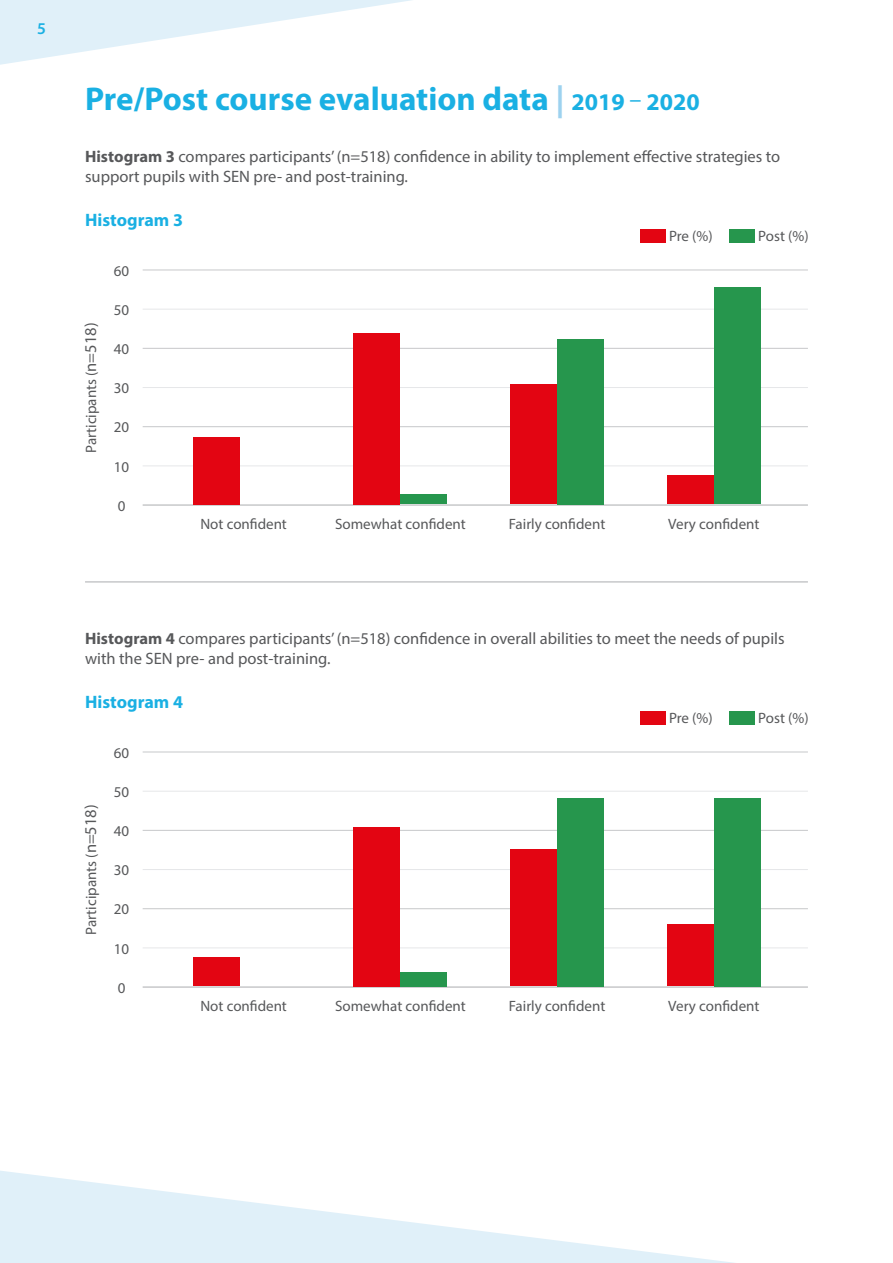
<style>
.page{position:relative;width:893px;height:1263px;background:#fff}
.page>*{position:absolute;margin:0;border:0;box-sizing:border-box;transform-origin:0 0}
.Headers{font:700 33px "Myriad Pro";color:#1ab0e3}
.Sub_Headers{font:700 18px "Myriad Pro";color:#1ab0e3}
.Standard_Text{font:16.5px/19.8px "Myriad Pro";color:#57585a}
.t1{font:600 16.5px "Myriad Pro";color:#1ab0e3}
.Chart_body_text{font:15px "Myriad Pro";color:#57585a}
.Standard_Text-2{font:15px "Myriad Pro";letter-spacing:-.01em;color:#57585a}
.s1{color:#9dd2ef}
.s2{font-size:24px}
.s3{font-weight:400;font-size:24px}
.s4{font-weight:700}
.s5{font-size:16.5px}
</style>
<div class="page">
<svg style="left:0;top:0;width:412px;height:65px"></svg>
<svg style="left:0;top:1170px;width:734px;height:93px"></svg>
<hr style="left:143px;top:270px;width:665px;height:1px;background:#c7c8ca">
<hr style="left:143px;top:752px;width:665px;height:1px;background:#c7c8ca">
<hr style="left:143px;top:309px;width:665px;height:1px;background:#e6e7e9">
<hr style="left:143px;top:791px;width:665px;height:1px;background:#e6e7e9">
<hr style="left:143px;top:348px;width:665px;height:1px;background:#c7c8ca">
<hr style="left:143px;top:830px;width:665px;height:1px;background:#c7c8ca">
<hr style="left:143px;top:387px;width:665px;height:1px;background:#e6e7e9">
<hr style="left:143px;top:869px;width:665px;height:1px;background:#e6e7e9">
<hr style="left:143px;top:426px;width:665px;height:1px;background:#c7c8ca">
<hr style="left:143px;top:908px;width:665px;height:1px;background:#c7c8ca">
<hr style="left:143px;top:465px;width:665px;height:1px;background:#e6e7e9">
<hr style="left:143px;top:947px;width:665px;height:1px;background:#e6e7e9">
<hr style="left:143px;top:504px;width:665px;height:2px;background:#c7c8ca">
<hr style="left:143px;top:986px;width:665px;height:2px;background:#c7c8ca">
<div style="left:193px;top:437px;width:47px;height:67px;background:#e30512"></div>
<div style="left:193px;top:957px;width:47px;height:29px;background:#e30512"></div>
<div style="left:640px;top:229px;width:26px;height:13px;background:#e30512"></div>
<div style="left:640px;top:711px;width:26px;height:13px;background:#e30512"></div>
<div style="left:730px;top:229px;width:25px;height:13px;background:#26964d"></div>
<div style="left:730px;top:711px;width:25px;height:13px;background:#26964d"></div>
<div style="left:354px;top:333px;width:46px;height:171px;background:#e30512"></div>
<div style="left:354px;top:827px;width:46px;height:159px;background:#e30512"></div>
<div style="left:510px;top:384px;width:47px;height:120px;background:#e30512"></div>
<div style="left:510px;top:849px;width:47px;height:137px;background:#e30512"></div>
<div style="left:667px;top:475px;width:47px;height:29px;background:#e30512"></div>
<div style="left:667px;top:924px;width:47px;height:62px;background:#e30512"></div>
<div style="left:400px;top:494px;width:47px;height:10px;background:#26964d"></div>
<div style="left:400px;top:972px;width:47px;height:14px;background:#26964d"></div>
<div style="left:557px;top:339px;width:47px;height:165px;background:#26964d"></div>
<div style="left:557px;top:798px;width:47px;height:188px;background:#26964d"></div>
<div style="left:714px;top:287px;width:47px;height:217px;background:#26964d"></div>
<div style="left:714px;top:798px;width:47px;height:188px;background:#26964d"></div>
<hr style="left:85px;top:581px;width:723px;height:2px;background:#c7c8ca">
<p class="t1" style="left:37px;top:18px;width:10px">5</p>
<p class="Headers" style="left:85px;top:77px;width:616px">Pre/Post course evaluation data <span class="s1">|</span> <span class="s2">2019</span> <span class="s3">–</span> <span class="s2">2020</span></p>
<p class="Standard_Text" style="left:85px;top:146px;width:697px"><span class="s4">Histogram 3</span> compares participants’ (n=518) confidence in ability to implement effective strategies to support pupils with SEN pre- and post-training.</p>
<p class="Sub_Headers" style="left:85px;top:209px;width:99px">Histogram 3</p>
<p class="Chart_body_text" style="left:114px;top:261px;width:17px">60</p>
<p class="Chart_body_text" style="left:82px;top:453px;width:132px;rotate:-90deg">Participants (<span class="s5">n=518)</span></p>
<p class="Chart_body_text" style="left:114px;top:300px;width:17px">50</p>
<p class="Chart_body_text" style="left:114px;top:340px;width:17px">40</p>
<p class="Chart_body_text" style="left:114px;top:379px;width:17px">30</p>
<p class="Chart_body_text" style="left:114px;top:418px;width:17px">20</p>
<p class="Chart_body_text" style="left:114px;top:457px;width:17px">10</p>
<p class="Chart_body_text" style="left:118px;top:496px;width:9px">0</p>
<p class="Chart_body_text" style="left:200px;top:515px;width:88px">Not confident</p>
<p class="Chart_body_text" style="left:335px;top:515px;width:132px">Somewhat confident</p>
<p class="Chart_body_text" style="left:509px;top:515px;width:98px">Fairly confident</p>
<p class="Standard_Text-2" style="left:669px;top:227px;width:45px">Pre (%)</p>
<p class="Standard_Text-2" style="left:758px;top:227px;width:52px">Post (%)</p>
<p class="Chart_body_text" style="left:668px;top:515px;width:93px">Very confident</p>
<p class="Standard_Text" style="left:85px;top:628px;width:701px"><span class="s4">Histogram 4</span> compares participants’ (n=518) confidence in overall abilities to meet the needs of pupils with the SEN pre- and post-training.</p>
<p class="Sub_Headers" style="left:85px;top:691px;width:99px">Histogram 4</p>
<p class="Chart_body_text" style="left:114px;top:743px;width:17px">60</p>
<p class="Chart_body_text" style="left:82px;top:935px;width:132px;rotate:-90deg">Participants (<span class="s5">n=518)</span></p>
<p class="Chart_body_text" style="left:114px;top:782px;width:17px">50</p>
<p class="Chart_body_text" style="left:114px;top:822px;width:17px">40</p>
<p class="Chart_body_text" style="left:114px;top:861px;width:17px">30</p>
<p class="Chart_body_text" style="left:114px;top:900px;width:17px">20</p>
<p class="Chart_body_text" style="left:114px;top:939px;width:17px">10</p>
<p class="Chart_body_text" style="left:118px;top:978px;width:9px">0</p>
<p class="Chart_body_text" style="left:200px;top:997px;width:88px">Not confident</p>
<p class="Chart_body_text" style="left:335px;top:997px;width:132px">Somewhat confident</p>
<p class="Chart_body_text" style="left:509px;top:997px;width:98px">Fairly confident</p>
<p class="Standard_Text-2" style="left:669px;top:709px;width:45px">Pre (%)</p>
<p class="Standard_Text-2" style="left:758px;top:709px;width:52px">Post (%)</p>
<p class="Chart_body_text" style="left:668px;top:997px;width:93px">Very confident</p>
</div>
